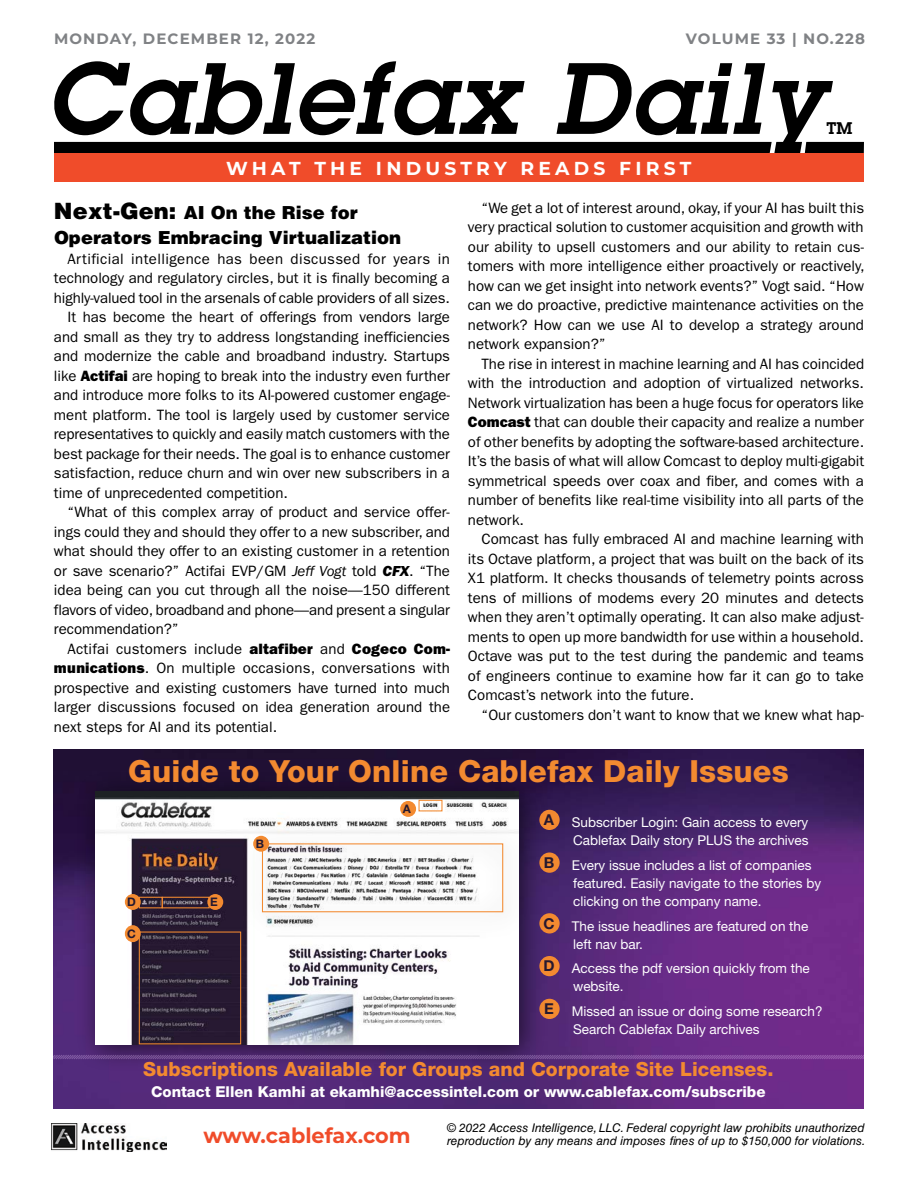
<style>
.page{position:relative;width:918px;height:1188px;background:#fff}
.page>*{position:absolute;margin:0;border:0;box-sizing:border-box;transform-origin:0 0}
.t1{font:italic 600 99px "Lubalin Graph Std";letter-spacing:.03em;color:#000}
.t2{font:800 30.6px "Helvetica Neue LT Std";letter-spacing:.005em;color:#f38a30}
.t3{font:700 21px "Montserrat";color:#f04c2a}
.t4{font:800 19.5px "Helvetica Neue LT Std";color:#f38a30}
.t5{font:700 18.75px "Montserrat";letter-spacing:.225em;color:#fff}
.t6{font:900 18px/25.5px "Helvetica LT Std";color:#000}
.t7{font:600 16.5px "Lubalin Graph Std";color:#000}
.t8{font:15px/19.5px "ITC Franklin Gothic Std";color:#000;text-align:justify}
.t9{font:800 15px "Helvetica Neue LT Std";color:#fff}
.t10{font:15px "ITC Franklin Gothic Std";letter-spacing:.025em;color:#000}
.t11{font:700 15px "Montserrat";letter-spacing:.075em;color:#808285}
.t12{font:13.5px/18px "Helvetica Neue LT Std";color:#fff}
.t13{font:italic 12px/13.5px "Helvetica LT Std";color:#000}
.t14{font:700 11.85px "Helvetica Neue LT Std";color:#251930}
.s1{font-size:22.5px}
.s2{font-family:"ITC Franklin Gothic Std Hvy"}
.s3{font-style:italic}
.s4{font-family:"ITC Franklin Gothic Std Hvy It"}
.s5{font-weight:700;font-size:15px;color:#251930}
</style>
<div class="page">
<div style="left:54px;top:142px;width:718px;height:11px;background:#000"></div>
<svg style="left:805px;top:142px;width:59px;height:11px"></svg>
<div style="left:54px;top:153px;width:809px;height:29px;background:#f04c2a"></div>
<img style="left:52px;top:1123px;width:115px;height:29px">
<img style="left:53px;top:749px;width:810px;height:360px">
<div style="left:539px;top:810px;width:21px;height:20px;background:#f38a30;border-radius:50%"></div>
<div style="left:539px;top:853px;width:21px;height:20px;background:#f38a30;border-radius:50%"></div>
<div style="left:539px;top:913px;width:21px;height:21px;background:#f38a30;border-radius:50%"></div>
<div style="left:539px;top:956px;width:21px;height:20px;background:#f38a30;border-radius:50%"></div>
<div style="left:539px;top:999px;width:21px;height:20px;background:#f38a30;border-radius:50%"></div>
<div style="left:75px;top:771px;width:471px;height:301px;background:#000;opacity:.6"></div>
<img style="left:96px;top:791px;width:422px;height:253px">
<div style="left:419px;top:800px;width:23px;height:11px;border:1px solid #f38a30"></div>
<div style="left:242px;top:823px;width:289px;height:117px;background:#000;opacity:.6"></div>
<div style="left:262px;top:843px;width:241px;height:69px;border:1px solid #f38a30"></div>
<div style="left:139px;top:897px;width:24px;height:11px;border:1px solid #f38a30"></div>
<div style="left:162px;top:897px;width:48px;height:11px;border:1px solid #f38a30"></div>
<div style="left:139px;top:932px;width:102px;height:112px;border:1px solid #f38a30"></div>
<div style="left:400px;top:801px;width:16px;height:16px;background:#f38a30;border-radius:50%"></div>
<div style="left:253px;top:836px;width:16px;height:16px;background:#f38a30;border-radius:50%"></div>
<div style="left:125px;top:925px;width:16px;height:17px;background:#f38a30;border-radius:50%"></div>
<div style="left:125px;top:894px;width:16px;height:16px;background:#f38a30;border-radius:50%"></div>
<div style="left:207px;top:894px;width:16px;height:16px;background:#f38a30;border-radius:50%"></div>
<svg style="left:53px;top:1054px;width:810px;height:6px;background:#693c87"></svg>
<p class="t11" style="left:54px;top:28px;width:263px">MONDAY, DECEMBER 12, 2022</p>
<p class="t11" style="left:686px;top:28px;width:180px">VOLUME 33 | NO.228</p>
<h1 class="t1" style="left:46px;top:33px;width:779px">Cablefax Daily</h1>
<p class="t7" style="left:827px;top:117px;width:27px">TM</p>
<p class="t5" style="left:226px;top:155px;width:467px">WHAT THE INDUSTRY READS FIRST</p>
<p class="t6" style="left:54px;top:199px;width:349px"><span class="s1">Next-Gen:</span> AI On the Rise for<br>Operators Embracing Virtualization</p>
<p class="t10" style="left:67px;top:250px;width:384px">Artificial intelligence has been discussed for years in</p>
<p class="t8" style="left:54px;top:268px;width:397px">technology and regulatory circles, but it is finally becoming a</p>
<p class="t8" style="left:54px;top:288px;width:397px">highly-valued tool in the arsenals of cable providers of all sizes.</p>
<p class="t8" style="left:67px;top:307px;width:384px">It has become the heart of offerings from vendors large</p>
<p class="t8" style="left:54px;top:327px;width:397px">and small as they try to address longstanding inefficiencies</p>
<p class="t8" style="left:54px;top:346px;width:398px">and modernize the cable and broadband industry. Startups</p>
<p class="t8" style="left:54px;top:366px;width:397px">like <span class="s2">Actifai</span> are hoping to break into the industry even further</p>
<p class="t8" style="left:54px;top:385px;width:398px">and introduce more folks to its AI-powered customer engage-</p>
<p class="t8" style="left:54px;top:405px;width:398px">ment platform. The tool is largely used by customer service</p>
<p class="t8" style="left:54px;top:424px;width:397px">representatives to quickly and easily match customers with the</p>
<p class="t8" style="left:54px;top:444px;width:398px">best package for their needs. The goal is to enhance customer</p>
<p class="t8" style="left:54px;top:463px;width:398px">satisfaction, reduce churn and win over new subscribers in a</p>
<p class="t8" style="left:54px;top:483px;width:235px">time of unprecedented competition.</p>
<p class="t8" style="left:67px;top:502px;width:384px">“What of this complex array of product and service offer-</p>
<p class="t8" style="left:54px;top:522px;width:398px">ings could they and should they offer to a new subscriber, and</p>
<p class="t8" style="left:54px;top:541px;width:398px">what should they offer to an existing customer in a retention</p>
<p class="t8" style="left:54px;top:561px;width:398px">or save scenario?” Actifai EVP/GM <span class="s3">Jeff Vogt</span> told <span class="s4">CFX</span>. “The</p>
<p class="t8" style="left:54px;top:580px;width:398px">idea being can you cut through all the noise—150 different</p>
<p class="t8" style="left:54px;top:600px;width:398px">flavors of video, broadband and phone—and present a singular</p>
<p class="t8" style="left:54px;top:619px;width:126px">recommendation?”</p>
<p class="t8" style="left:67px;top:639px;width:384px">Actifai customers include <span class="s2">altafiber</span> and <span class="s2">Cogeco Com-</span></p>
<p class="t8" style="left:54px;top:658px;width:397px"><span class="s2">munications</span>. On multiple occasions, conversations with</p>
<p class="t8" style="left:54px;top:678px;width:397px">prospective and existing customers have turned into much</p>
<p class="t8" style="left:54px;top:697px;width:398px">larger discussions focused on idea generation around the</p>
<p class="t8" style="left:54px;top:717px;width:225px">next steps for AI and its potential.</p>
<p class="t8" style="left:468px;top:198px;width:398px;text-indent:14px">“We get a lot of interest around, okay, if your AI has built this very practical solution to customer acquisition and growth with our ability to upsell customers and our ability to retain cus&shy;tomers with more intelligence either proactively or reactively, how can we get insight into network events?” Vogt said. “How can we do proactive, predictive maintenance activities on the network? How can we use AI to develop a strategy around network expansion?”</p>
<p class="t8" style="left:468px;top:354px;width:398px;text-indent:14px">The rise in interest in machine learning and AI has coincided with the introduction and adoption of virtualized networks.<br>Network virtualization has been a huge focus for operators like <span class="s2">Comcast</span> that can double their capacity and realize a number of other benefits by adopting the software-based architecture.<br>It’s the basis of what will allow Comcast to deploy multi-gigabit symmetrical speeds over coax and fiber, and comes with a number of benefits like real-time visibility into all parts of the network.</p>
<p class="t8" style="left:468px;top:530px;width:398px;text-indent:14px">Comcast has fully embraced AI and machine learning with its Octave platform, a project that was built on the back of its X1 platform. It checks thousands of telemetry points across tens of millions of modems every 20 minutes and detects when they aren’t optimally operating. It can also make adjust&shy;ments to open up more bandwidth for use within a household.<br>Octave was put to the test during the pandemic and teams of engineers continue to examine how far it can go to take Comcast’s network into the future.</p>
<p class="t8" style="left:481px;top:705px;width:384px">“Our customers don’t want to know that we knew what hap-</p>
<h2 class="t2" style="left:128px;top:753px;width:662px">Guide to Your Online Cablefax Daily Issues</h2>
<p class="t14" style="left:127px;top:895px;width:10px">D</p>
<p class="t14" style="left:210px;top:895px;width:9px">E</p>
<p class="t14" style="left:127px;top:926px;width:10px">C</p>
<p class="t14" style="left:256px;top:836px;width:10px">B</p>
<p class="t14" style="left:403px;top:802px;width:10px">A</p>
<p class="t12" style="left:544px;top:813px;width:266px;text-align:right"><span class="s5">A</span> Subscriber Login: Gain access to every<br>Cablefax Daily story PLUS the archives</p>
<p class="t12" style="left:573px;top:856px;width:250px;text-indent:-29px"><span class="s5">B</span> Every issue includes a list of companies featured. Easily navigate to the stories by clicking on the company name.</p>
<p class="t12" style="left:573px;top:917px;width:237px;text-indent:-30px"><span class="s5">C</span> The issue headlines are featured on the left nav bar.</p>
<p class="t12" style="left:573px;top:959px;width:238px;text-indent:-30px"><span class="s5">D</span> Access the pdf version quickly from the website.</p>
<p class="t12" style="left:573px;top:1002px;width:251px;text-indent:-29px"><span class="s5">E</span> Missed an issue or doing some research?<br>Search Cablefax Daily archives</p>
<h3 class="t4" style="left:143px;top:1058px;width:632px">Subscriptions Available for Groups and Corporate Site Licenses.</h3>
<p class="t9" style="left:151px;top:1083px;width:616px">Contact Ellen Kamhi at ekamhi@accessintel.com or www.cablefax.com/subscribe</p>
<h3 class="t3" style="left:203px;top:1121px;width:209px">www.cablefax.com</h3>
<p class="t13" style="left:447px;top:1121px;width:420px">© 2022 Access Intelligence, LLC. Federal copyright law prohibits unauthorized reproduction by any means and imposes fines of up to $150,000 for violations.</p>
</div>
